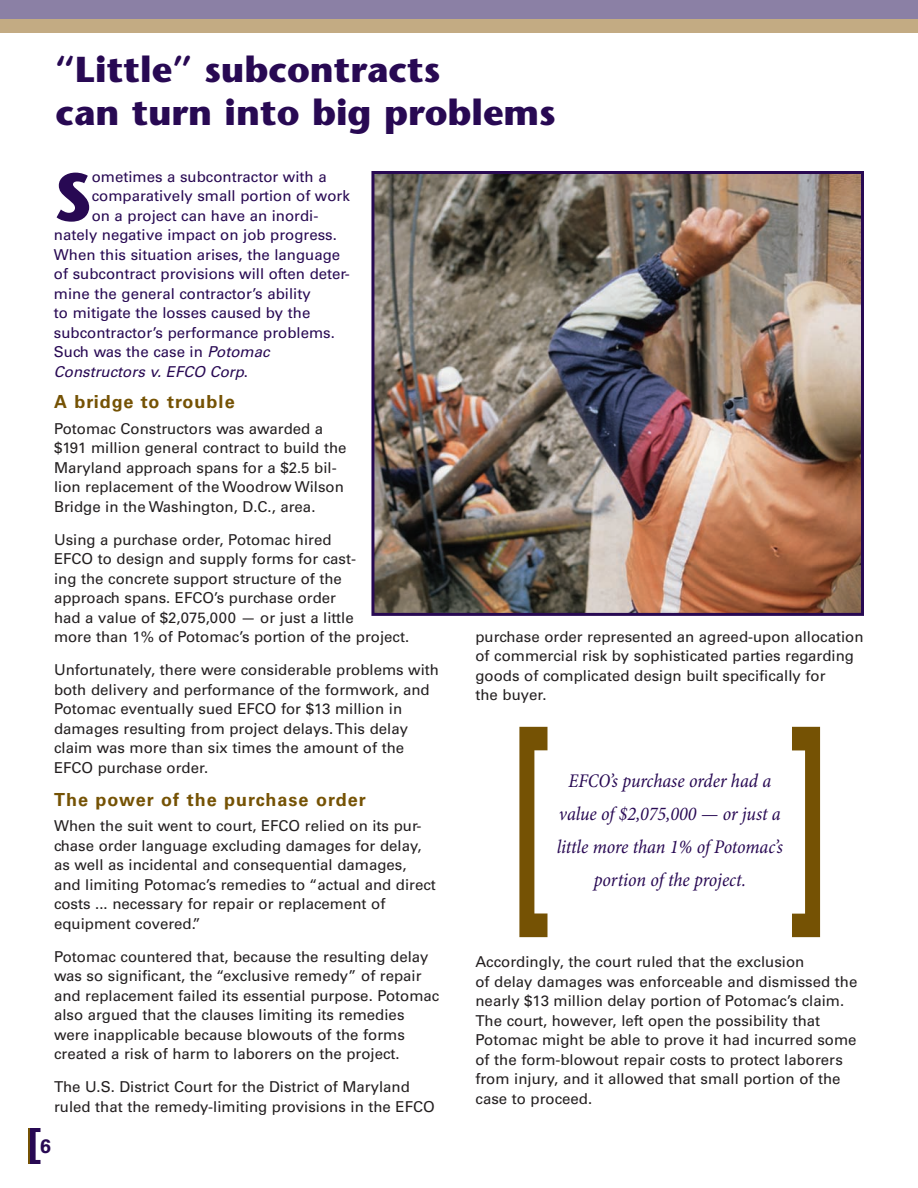
<style>
.page{position:relative;width:918px;height:1188px;background:#fff}
.page>*{position:absolute;margin:0;border:0;box-sizing:border-box;transform-origin:0 0}
.t1{font:700 67.8px "Stone Sans Std";color:#280953}
.t2{font:700 36px/43.2px "Stone Sans Std";color:#280953}
.t3{font:italic condensed 19.5px/33px "Minion Pro";letter-spacing:-.005em;color:#280953;text-align:center}
.t4{font:700 19.5px "Univers LT Std";color:#280953}
.t5{font:700 18px "Univers LT Std";letter-spacing:.055em;color:#755204}
.t6{font:15px/19.5px "Univers LT Std";color:#231f20}
.t7{font:15px "Univers LT Std";color:#280953}
.t8{font:italic 15px "Univers LT Std";color:#280953}
.s1{font-style:italic}
.s2{font-style:normal}
</style>
<div class="page">
<div style="left:0;top:0;width:918px;height:33px;background:#8b80a5"></div>
<div style="left:0;top:20px;width:918px;height:13px;background:#c3ab83"></div>
<svg style="left:30px;top:1128px;width:10px;height:36px"></svg>
<hr style="left:28px;top:1128px;width:2px;height:36px;background:#755204">
<img style="left:375px;top:175px;width:485px;height:437px">
<div style="left:371px;top:171px;width:493px;height:445px;border:3px solid #280953"></div>
<svg style="left:519px;top:727px;width:29px;height:210px"></svg>
<svg style="left:792px;top:727px;width:28px;height:210px"></svg>
<h2 class="t2" style="left:56px;top:52px;width:502px">“Little” subcontracts<br>can turn into big problems</h2>
<h1 class="t1" style="left:54px;top:171px;width:39px">S</h1>
<p class="t7" style="left:92px;top:171px;width:237px">ometimes a subcontractor with a</p>
<p class="t7" style="left:92px;top:191px;width:260px">comparatively small portion of work</p>
<p class="t7" style="left:92px;top:210px;width:228px">on a project can have an inordi-</p>
<p class="t7" style="left:54px;top:230px;width:284px">nately negative impact on job progress.</p>
<p class="t7" style="left:54px;top:249px;width:288px">When this situation arises, the language</p>
<p class="t7" style="left:54px;top:269px;width:297px">of subcontract provisions will often deter-</p>
<p class="t7" style="left:54px;top:288px;width:258px">mine the general contractor’s ability</p>
<p class="t7" style="left:54px;top:308px;width:258px">to mitigate the losses caused by the</p>
<p class="t7" style="left:54px;top:327px;width:282px">subcontractor’s performance problems.</p>
<p class="t7" style="left:54px;top:347px;width:217px">Such was the case in <span class="s1">Potomac</span></p>
<p class="t8" style="left:54px;top:366px;width:196px">Constructors v. EFCO Corp<span class="s2">.</span></p>
<p class="t5" style="left:54px;top:395px;width:182px">A bridge to trouble</p>
<p class="t6" style="left:54px;top:420px;width:294px">Potomac Constructors was awarded a $191 million general contract to build the Maryland approach spans for a $2.5 bil&shy;lion replacement of the Woodrow Wilson Bridge in the Washington, D.C., area.</p>
<p class="t6" style="left:54px;top:531px;width:357px">Using a purchase order, Potomac hired<br>EFCO to design and supply forms for cast-<br>ing the concrete support structure of the approach spans. EFCO’s purchase order<br>had a value of $2,075,000 — or just a little<br>more than 1% of Potomac’s portion of the project.</p>
<p class="t6" style="left:54px;top:662px;width:387px">Unfortunately, there were considerable problems with both delivery and performance of the formwork, and Potomac eventually sued EFCO for $13 million in damages resulting from project delays.This delay claim was more than six times the amount of the EFCO purchase order.</p>
<p class="t5" style="left:54px;top:793px;width:313px">The power of the purchase order</p>
<p class="t6" style="left:54px;top:818px;width:383px">When the suit went to court, EFCO relied on its pur&shy;chase order language excluding damages for delay, as well as incidental and consequential damages, and limiting Potomac’s remedies to “actual and direct costs ... necessary for repair or replacement of equipment covered.”</p>
<p class="t6" style="left:54px;top:948px;width:387px">Potomac countered that, because the resulting delay was so significant, the “exclusive remedy” of repair and replacement failed its essential purpose. Potomac also argued that the clauses limiting its remedies were inapplicable because blowouts of the forms created a risk of harm to laborers on the project.</p>
<p class="t6" style="left:54px;top:1079px;width:382px">The U.S. District Court for the District of Maryland ruled that the remedy-limiting provisions in the EFCO</p>
<h3 class="t4" style="left:40px;top:1139px;width:12px">6</h3>
<p class="t6" style="left:476px;top:628px;width:390px">purchase order represented an agreed-upon allocation of commercial risk by sophisticated parties regarding goods of complicated design built specifically for<br>the buyer.</p>
<h3 class="t3" style="left:557px;top:766px;width:228px">EFCO’s purchase order had a value of $2,075,000 — or just a little more than 1% of Potomac’s portion of the project.</h3>
<p class="t6" style="left:476px;top:954px;width:383px">Accordingly, the court ruled that the exclusion<br>of delay damages was enforceable and dismissed the nearly $13 million delay portion of Potomac’s claim.<br>The court, however, left open the possibility that Potomac might be able to prove it had incurred some of the form-blowout repair costs to protect laborers from injury, and it allowed that small portion of the case to proceed.</p>
</div>
